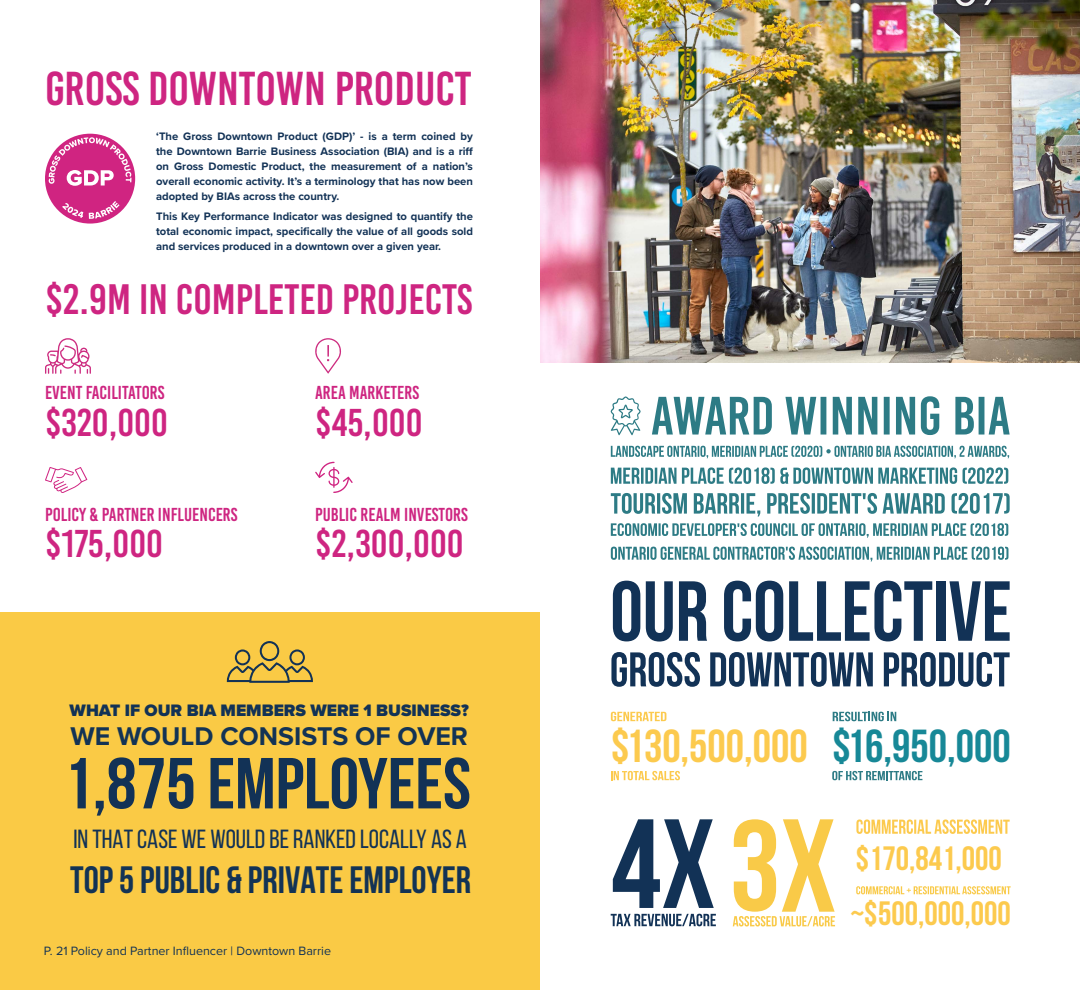
<style>
.page{position:relative;width:1080px;height:990px;background:#fff}
.page>*{position:absolute;margin:0;border:0;box-sizing:border-box;transform-origin:0 0}
.t1{font:47.5px "Bebas Kai";color:#ce2581}
.t2{font:700 46.25px "Bebas Neue";color:#fcca4e}
.t3{font:42.5px "Bebas Kai";color:#ce2581}
.t4{font:38.75px "Bebas Kai";color:#ce2581}
.t5{font:700 38.12px "Bebas Neue";color:#133355}
.t6{font:700 33.75px/55px "Bebas Neue";color:#fcca4e}
.t7{font:700 26.5px "Proxima Nova";color:#133355}
.t8{font:26.25px "Bebas Neue";color:#123256}
.t9{font:18.75px "Bebas Kai";color:#ce2581}
.t10{font:900 17.25px "Proxima Nova";color:#123256}
.t11{font:12.5px "Proxima Nova";color:#133355}
.t12{font:700 11.25px/15px "Proxima Nova";color:#123256;text-align:justify}
.s1{color:#178897}
</style>
<div class="page">
<div style="left:0;top:613px;width:540px;height:377px;background:#faca45"></div>
<svg style="left:611px;top:712px;width:55px;height:9px"></svg>
<svg style="left:611px;top:771px;width:69px;height:9px"></svg>
<svg style="left:833px;top:712px;width:63px;height:9px"></svg>
<svg style="left:832px;top:771px;width:90px;height:9px"></svg>
<svg style="left:613px;top:819px;width:101px;height:89px"></svg>
<svg style="left:611px;top:914px;width:105px;height:12px"></svg>
<svg style="left:733px;top:819px;width:102px;height:107px"></svg>
<svg style="left:856px;top:819px;width:154px;height:15px"></svg>
<svg style="left:856px;top:886px;width:155px;height:8px"></svg>
<svg style="left:611px;top:652px;width:89px;height:35px"></svg>
<svg style="left:710px;top:652px;width:163px;height:35px"></svg>
<svg style="left:884px;top:652px;width:126px;height:35px"></svg>
<svg style="left:613px;top:581px;width:27px;height:60px"></svg>
<svg style="left:646px;top:581px;width:27px;height:61px"></svg>
<svg style="left:679px;top:581px;width:28px;height:60px"></svg>
<svg style="left:724px;top:581px;width:59px;height:60px"></svg>
<svg style="left:789px;top:581px;width:143px;height:60px"></svg>
<div style="left:936px;top:581px;width:9px;height:60px;background:#123256"></div>
<svg style="left:949px;top:581px;width:61px;height:60px"></svg>
<svg style="left:652px;top:396px;width:358px;height:39px"></svg>
<div style="left:45px;top:134px;width:90px;height:90px;background:#d02481;border-radius:50%"></div>
<svg style="left:62px;top:203px;width:21px;height:15px"></svg>
<svg style="left:89px;top:201px;width:31px;height:18px"></svg>
<svg style="left:49px;top:137px;width:83px;height:49px"></svg>
<svg style="left:45px;top:338px;width:46px;height:36px"></svg>
<svg style="left:45px;top:467px;width:42px;height:26px"></svg>
<svg style="left:315px;top:338px;width:26px;height:36px"></svg>
<svg style="left:315px;top:462px;width:38px;height:31px"></svg>
<svg style="left:227px;top:641px;width:86px;height:42px"></svg>
<svg style="left:611px;top:396px;width:30px;height:39px"></svg>
<img style="left:540px;top:0;width:540px;height:363px">
<svg style="left:611px;top:547px;width:397px;height:15px"></svg>
<svg style="left:611px;top:523px;width:397px;height:15px"></svg>
<svg style="left:611px;top:493px;width:399px;height:24px"></svg>
<svg style="left:611px;top:467px;width:397px;height:17px"></svg>
<svg style="left:611px;top:446px;width:398px;height:12px"></svg>
<svg style="left:71px;top:757px;width:398px;height:59px"></svg>
<h1 class="t1" style="left:45px;top:63px;width:428px">GROSS DOWNTOWN PRODUCT</h1>
<p class="t12" style="left:156px;top:128px;width:319px">‘The Gross Downtown Product (GDP)’ - is a term coined by the Downtown Barrie Business Association (BIA) and is a riff on Gross Domestic Product, the measurement of a nation’s overall economic activity. It’s a terminology that has now been adopted by BIAs across the country.</p>
<p class="t12" style="left:156px;top:209px;width:318px">This Key Performance Indicator was designed to quantify the total economic impact, specifically the value of all goods sold and services produced in a downtown over a given year.</p>
<h3 class="t3" style="left:45px;top:277px;width:429px">$2.9M IN COMPLETED PROJECTS</h3>
<h3 class="t9" style="left:45px;top:383px;width:121px">EVENT FACILITATORS</h3>
<h3 class="t4" style="left:45px;top:402px;width:124px">$320,000</h3>
<h3 class="t9" style="left:45px;top:504px;width:194px">POLICY &amp; PARTNER INFLUENCERS</h3>
<h3 class="t4" style="left:45px;top:523px;width:119px">$175,000</h3>
<h3 class="t9" style="left:315px;top:383px;width:105px">AREA MARKETERS</h3>
<h3 class="t4" style="left:315px;top:402px;width:109px">$45,000</h3>
<h3 class="t9" style="left:315px;top:504px;width:154px">PUBLIC REALM INVESTORS</h3>
<h3 class="t4" style="left:315px;top:523px;width:150px">$2,300,000</h3>
<h3 class="t10" style="left:70px;top:697px;width:401px">WHAT IF OUR BIA MEMBERS WERE 1 BUSINESS?</h3>
<h3 class="t7" style="left:70px;top:717px;width:399px">WE WOULD CONSISTS OF OVER</h3>
<h3 class="t8" style="left:73px;top:824px;width:395px">IN THAT CASE WE WOULD BE RANKED LOCALLY AS A</h3>
<h3 class="t5" style="left:70px;top:859px;width:403px">TOP 5 PUBLIC &amp; PRIVATE EMPLOYER</h3>
<p class="t11" style="left:44px;top:942px;width:289px">P. 21 Policy and Partner Influencer | Downtown Barrie</p>
<h2 class="t2" style="left:611px;top:721px;width:401px">$130,500,000 <span class="s1">$16,950,000</span></h2>
<h3 class="t6" style="left:851px;top:831px;width:162px">$170,841,000 ~$500,000,000</h3>
</div>
